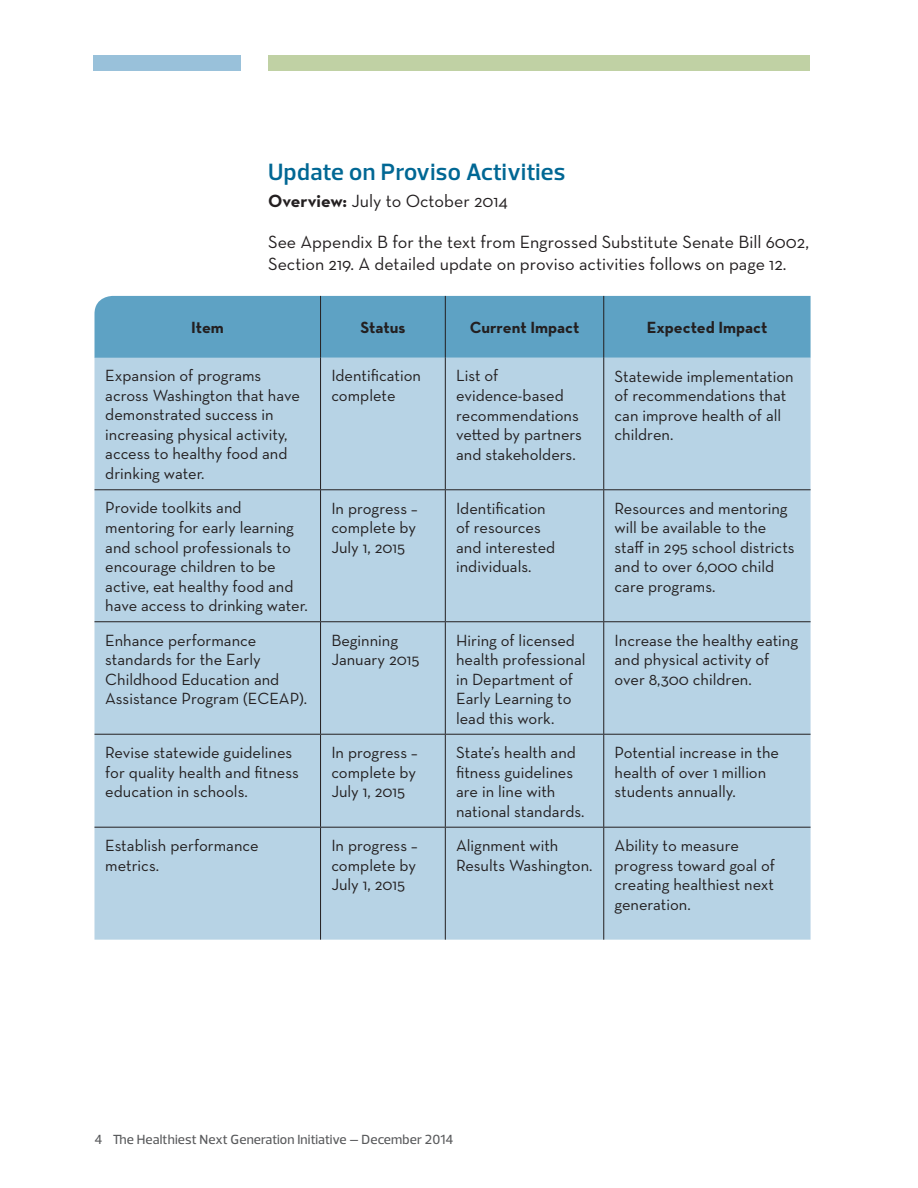
<style>
.page{position:relative;width:918px;height:1188px;background:#fff}
.page>*{position:absolute;margin:0;border:0;box-sizing:border-box;transform-origin:0 0}
.t1{font:600 24px "Prelo";letter-spacing:.02em;color:#006794}
.t2{font:18px/22.5px "Neutraface Text";color:#231f20}
.t3{font:16.5px/19.5px "Neutraface Text";color:#231f20}
.t4{font:700 16.5px "Neutraface Text";color:#231f20}
.t5{font:500 13.5px "Prelo";letter-spacing:.01em;color:#58595b}
.s1{font-weight:700}
</style>
<div class="page">
<div style="left:94px;top:56px;width:147px;height:15px;background:#99c1da"></div>
<div style="left:268px;top:56px;width:542px;height:15px;background:#c0d1a4"></div>
<div style="left:94px;top:296px;width:717px;height:62px;background:#5ea2c4"></div>
<div style="left:94px;top:358px;width:717px;height:582px;background:#b7d3e5"></div>
<hr style="left:320px;top:358px;width:1px;height:131px;background:#231f20">
<hr style="left:445px;top:358px;width:1px;height:131px;background:#231f20">
<hr style="left:603px;top:358px;width:1px;height:131px;background:#231f20">
<hr style="left:94px;top:489px;width:227px;height:1px;background:#231f20">
<hr style="left:321px;top:489px;width:124px;height:1px;background:#231f20">
<hr style="left:320px;top:490px;width:1px;height:131px;background:#231f20">
<hr style="left:445px;top:489px;width:159px;height:1px;background:#231f20">
<hr style="left:445px;top:490px;width:1px;height:131px;background:#231f20">
<hr style="left:604px;top:489px;width:207px;height:1px;background:#231f20">
<hr style="left:603px;top:490px;width:1px;height:131px;background:#231f20">
<hr style="left:94px;top:621px;width:227px;height:1px;background:#231f20">
<hr style="left:321px;top:621px;width:124px;height:1px;background:#231f20">
<hr style="left:320px;top:622px;width:1px;height:112px;background:#231f20">
<hr style="left:445px;top:621px;width:159px;height:1px;background:#231f20">
<hr style="left:445px;top:622px;width:1px;height:112px;background:#231f20">
<hr style="left:604px;top:621px;width:207px;height:1px;background:#231f20">
<hr style="left:603px;top:622px;width:1px;height:112px;background:#231f20">
<hr style="left:94px;top:734px;width:227px;height:1px;background:#231f20">
<hr style="left:321px;top:734px;width:124px;height:1px;background:#231f20">
<hr style="left:320px;top:735px;width:1px;height:92px;background:#231f20">
<hr style="left:445px;top:734px;width:159px;height:1px;background:#231f20">
<hr style="left:445px;top:735px;width:1px;height:92px;background:#231f20">
<hr style="left:604px;top:734px;width:207px;height:1px;background:#231f20">
<hr style="left:603px;top:735px;width:1px;height:92px;background:#231f20">
<hr style="left:94px;top:827px;width:227px;height:1px;background:#231f20">
<hr style="left:321px;top:827px;width:124px;height:1px;background:#231f20">
<hr style="left:320px;top:828px;width:1px;height:112px;background:#231f20">
<hr style="left:445px;top:827px;width:159px;height:1px;background:#231f20">
<hr style="left:445px;top:828px;width:1px;height:112px;background:#231f20">
<hr style="left:604px;top:827px;width:207px;height:1px;background:#231f20">
<hr style="left:603px;top:828px;width:1px;height:112px;background:#231f20">
<hr style="left:320px;top:296px;width:1px;height:62px;background:#231f20">
<hr style="left:445px;top:296px;width:1px;height:62px;background:#231f20">
<hr style="left:603px;top:296px;width:1px;height:62px;background:#231f20">
<h1 class="t1" style="left:268px;top:157px;width:299px">Update on Proviso Activities</h1>
<p class="t2" style="left:268px;top:189px;width:241px"><span class="s1">Overview:</span> July to October 2014</p>
<p class="t2" style="left:268px;top:230px;width:543px">See Appendix B for the text from Engrossed Substitute Senate Bill 6002,<br>Section 219. A detailed update on proviso activities follows on page 12.</p>
<p class="t4" style="left:191px;top:317px;width:34px">Item</p>
<p class="t4" style="left:360px;top:317px;width:47px">Status</p>
<p class="t4" style="left:470px;top:317px;width:111px">Current Impact</p>
<p class="t4" style="left:647px;top:317px;width:122px">Expected Impact</p>
<p class="t3" style="left:105px;top:366px;width:196px">Expansion of programs across Washington that have demonstrated success in increasing physical activity, access to healthy food and drinking water.</p>
<p class="t3" style="left:331px;top:366px;width:91px">Identification complete</p>
<p class="t3" style="left:456px;top:366px;width:127px">List of evidence-based recommendations vetted by partners and stakeholders.</p>
<p class="t3" style="left:615px;top:366px;width:181px">Statewide implementation of recommendations that can improve health of all children.</p>
<p class="t3" style="left:105px;top:498px;width:204px">Provide toolkits and mentoring for early learning and school professionals to encourage children to be active, eat healthy food and have access to drinking water.</p>
<p class="t3" style="left:331px;top:498px;width:88px;text-align:justify">In progress – complete by July 1, 2015</p>
<p class="t3" style="left:456px;top:498px;width:101px">Identification of resources and interested individuals.</p>
<p class="t3" style="left:615px;top:498px;width:182px">Resources and mentoring will be available to the staff in 295 school districts and to over 6,000 child care programs.</p>
<p class="t3" style="left:105px;top:630px;width:204px">Enhance performance standards for the Early<br>Childhood Education and<br>Assistance Program (ECEAP).</p>
<p class="t3" style="left:331px;top:630px;width:90px">Beginning<br>January 2015</p>
<p class="t3" style="left:456px;top:630px;width:131px">Hiring of licensed health professional in Department of<br>Early Learning to lead this work.</p>
<p class="t3" style="left:615px;top:630px;width:185px">Increase the healthy eating and physical activity of over 8,300 children.</p>
<p class="t3" style="left:105px;top:742px;width:195px">Revise statewide guidelines for quality health and fitness education in schools.</p>
<p class="t3" style="left:331px;top:742px;width:88px;text-align:justify">In progress – complete by July 1, 2015</p>
<p class="t3" style="left:456px;top:742px;width:130px">State’s health and fitness guidelines are in line with national standards.</p>
<p class="t3" style="left:615px;top:742px;width:166px">Potential increase in the health of over 1 million students annually.</p>
<p class="t3" style="left:105px;top:835px;width:155px">Establish performance metrics.</p>
<p class="t3" style="left:331px;top:835px;width:88px;text-align:justify">In progress – complete by July 1, 2015</p>
<p class="t3" style="left:456px;top:835px;width:138px">Alignment with<br>Results Washington.</p>
<p class="t3" style="left:615px;top:835px;width:162px">Ability to measure progress toward goal of creating healthiest next generation.</p>
<p class="t5" style="left:94px;top:1131px;width:361px">4 The Healthiest Next Generation Initiative – December 2014</p>
</div>
